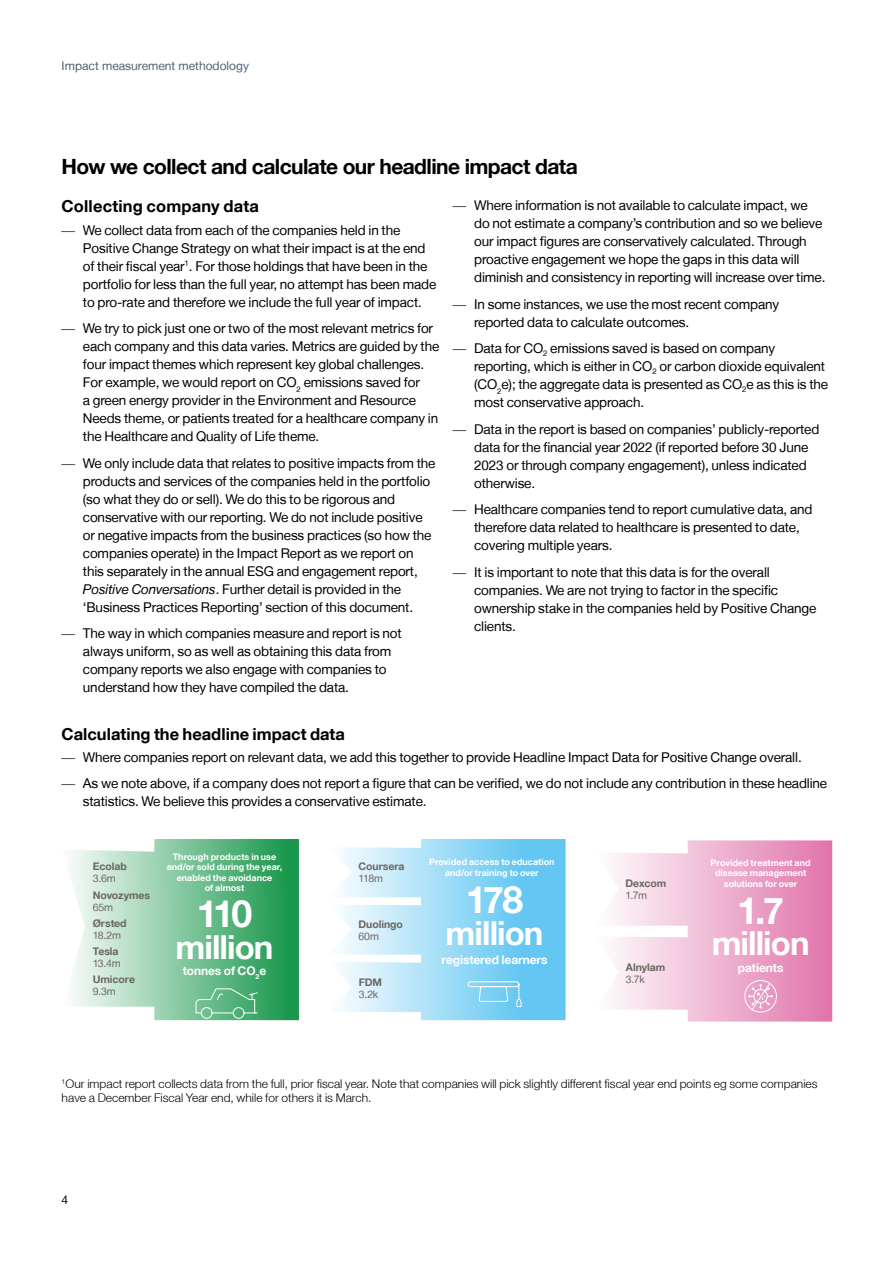
<style>
.page{position:relative;width:893px;height:1263px;background:#fff}
.page>*{position:absolute;margin:0;border:0;box-sizing:border-box;transform-origin:0 0}
.t1{font:700 37.5px "Helvetica Neue LT";letter-spacing:-.085em;color:#fff}
.t2{font:700 33px "Helvetica Neue LT";letter-spacing:-.03em;color:#fff}
.t3{font:700 21px "Helvetica Neue";letter-spacing:-.025em;color:#000}
.t4{font:700 16.5px "Helvetica Neue LT";letter-spacing:.005em;color:#000}
.t5{font:13.5px/18px "Helvetica Neue LT";letter-spacing:-.01em;color:#000}
.t6{font:300 12px/13.5px "Helvetica Neue LT";color:#000}
.t7{font:700 12px "Helvetica Neue LT";letter-spacing:-.01em;color:#fff}
.t8{font:12px "Helvetica Neue LT";color:#4d6172}
.t9{font:12px "Helvetica Neue LT";color:#000}
.t10{font:700 10.5px "Helvetica Neue LT";letter-spacing:-.005em;color:#6a6761}
.t11{font:10.5px "Helvetica Neue LT";letter-spacing:-.025em;color:#6a6761}
.t12{font:700 9px/10.5px "Helvetica Neue LT";color:#fff;text-align:center}
.s1{font-family:"Times New Roman"}
.s2{font-style:italic}
</style>
<div class="page">
<svg style="left:612px;top:840px;width:220px;height:181px;background:#efb6d3"></svg>
<svg style="left:340px;top:839px;width:226px;height:181px;background:#a1ddf7"></svg>
<svg style="left:70px;top:839px;width:229px;height:181px;background:#86c8a1"></svg>
<p class="t8" style="left:62px;top:59px;width:189px">Impact measurement methodology</p>
<h3 class="t3" style="left:62px;top:150px;width:518px">How we collect and calculate our headline impact data</h3>
<p class="t4" style="left:62px;top:196px;width:199px">Collecting company data</p>
<p class="t5" style="left:83px;top:221px;width:355px;text-indent:-21px"><span class="s1">—</span> We collect data from each of the companies held in the Positive Change Strategy on what their impact is at the end of their fiscal year<sup>1</sup>. For those holdings that have been in the portfolio for less than the full year, no attempt has been made to pro-rate and therefore we include the full year of impact.</p>
<p class="t5" style="left:83px;top:319px;width:358px;text-indent:-21px"><span class="s1">—</span> We try to pick just one or two of the most relevant metrics for each company and this data varies. Metrics are guided by the four impact themes which represent key global challenges.<br>For example, we would report on CO<sub>2</sub> emissions saved for<br>a green energy provider in the Environment and Resource Needs theme, or patients treated for a healthcare company in the Healthcare and Quality of Life theme.</p>
<p class="t5" style="left:83px;top:454px;width:354px;text-indent:-21px"><span class="s1">—</span> We only include data that relates to positive impacts from the products and services of the companies held in the portfolio (so what they do or sell). We do this to be rigorous and conservative with our reporting. We do not include positive or negative impacts from the business practices (so how the companies operate) in the Impact Report as we report on this separately in the annual ESG and engagement report, <span class="s2">Positive Conversations</span>. Further detail is provided in the ‘Business Practices Reporting’ section of this document.</p>
<p class="t5" style="left:83px;top:624px;width:320px;text-indent:-21px"><span class="s1">—</span> The way in which companies measure and report is not always uniform, so as well as obtaining this data from company reports we also engage with companies to understand how they have compiled the data.</p>
<p class="t5" style="left:474px;top:196px;width:353px;text-indent:-21px"><span class="s1">—</span> Where information is not available to calculate impact, we do not estimate a company’s contribution and so we believe our impact figures are conservatively calculated. Through proactive engagement we hope the gaps in this data will diminish and consistency in reporting will increase over time.</p>
<p class="t5" style="left:474px;top:295px;width:307px;text-indent:-21px"><span class="s1">—</span> In some instances, we use the most recent company reported data to calculate outcomes.</p>
<p class="t5" style="left:474px;top:339px;width:355px;text-indent:-21px"><span class="s1">—</span> Data for CO<sub>2</sub> emissions saved is based on company reporting, which is either in CO<sub>2</sub> or carbon dioxide equivalent (CO<sub>2</sub>e); the aggregate data is presented as CO<sub>2</sub>e as this is the most conservative approach.</p>
<p class="t5" style="left:474px;top:420px;width:347px;text-indent:-21px"><span class="s1">—</span> Data in the report is based on companies’ publicly-reported data for the financial year 2022 (if reported before 30 June 2023 or through company engagement), unless indicated otherwise.</p>
<p class="t5" style="left:474px;top:500px;width:340px;text-indent:-21px"><span class="s1">—</span> Healthcare companies tend to report cumulative data, and therefore data related to healthcare is presented to date, covering multiple years.</p>
<p class="t5" style="left:474px;top:563px;width:344px;text-indent:-21px"><span class="s1">—</span> It is important to note that this data is for the overall companies. We are not trying to factor in the specific ownership stake in the companies held by Positive Change clients.</p>
<p class="t4" style="left:62px;top:723px;width:285px">Calculating the headline impact data</p>
<p class="t5" style="left:62px;top:748px;width:742px"><span class="s1">—</span> Where companies report on relevant data, we add this together to provide Headline Impact Data for Positive Change overall.</p>
<p class="t5" style="left:83px;top:774px;width:746px;text-indent:-21px"><span class="s1">—</span> As we note above, if a company does not report a figure that can be verified, we do not include any contribution in these headline statistics. We believe this provides a conservative estimate.</p>
<p class="t10" style="left:93px;top:860px;width:36px">Ecolab</p>
<p class="t11" style="left:93px;top:872px;width:25px">3.6m</p>
<p class="t10" style="left:93px;top:888px;width:59px">Novozymes</p>
<p class="t11" style="left:93px;top:900px;width:22px">65m</p>
<p class="t10" style="left:93px;top:916px;width:35px">Ørsted</p>
<p class="t11" style="left:93px;top:929px;width:30px">18.2m</p>
<p class="t10" style="left:93px;top:945px;width:27px">Tesla</p>
<p class="t11" style="left:93px;top:957px;width:30px">13.4m</p>
<p class="t10" style="left:93px;top:973px;width:44px">Umicore</p>
<p class="t11" style="left:93px;top:985px;width:25px">9.3m</p>
<p class="t12" style="left:167px;top:851px;width:117px">Through products in use and/or sold during the year, enabled the avoidance<br>of almost</p>
<h1 class="t1" style="left:197px;top:891px;width:57px">110</h1>
<h2 class="t2" style="left:176px;top:927px;width:99px">million</h2>
<p class="t7" style="left:183px;top:964px;width:85px">tonnes of CO<sub>2</sub>e</p>
<p class="t10" style="left:358px;top:860px;width:48px">Coursera</p>
<p class="t11" style="left:358px;top:872px;width:26px">118m</p>
<p class="t10" style="left:358px;top:917px;width:46px">Duolingo</p>
<p class="t11" style="left:358px;top:930px;width:22px">60m</p>
<p class="t10" style="left:359px;top:975px;width:25px">FDM</p>
<p class="t11" style="left:359px;top:987px;width:21px">3.2k</p>
<p class="t12" style="left:429px;top:857px;width:127px">Provided access to education and/or training to over</p>
<h1 class="t1" style="left:466px;top:877px;width:59px">178</h1>
<h2 class="t2" style="left:446px;top:913px;width:99px">million</h2>
<p class="t7" style="left:441px;top:952px;width:108px">registered learners</p>
<p class="t10" style="left:625px;top:877px;width:42px">Dexcom</p>
<p class="t11" style="left:625px;top:889px;width:23px">1.7m</p>
<p class="t10" style="left:626px;top:961px;width:41px">Alnylam</p>
<p class="t11" style="left:626px;top:973px;width:20px">3.7k</p>
<p class="t12" style="left:711px;top:857px;width:101px">Provided treatment and disease management solutions for over</p>
<h1 class="t1" style="left:737px;top:887px;width:48px">1.7</h1>
<h2 class="t2" style="left:712px;top:923px;width:99px">million</h2>
<p class="t7" style="left:738px;top:960px;width:47px">patients</p>
<p class="t6" style="left:62px;top:1077px;width:757px"><sup>1</sup>Our impact report collects data from the full, prior fiscal year. Note that companies will pick slightly different fiscal year end points eg some companies have a December Fiscal Year end, while for others it is March.</p>
<p class="t9" style="left:62px;top:1192px;width:8px">4</p>
</div>
